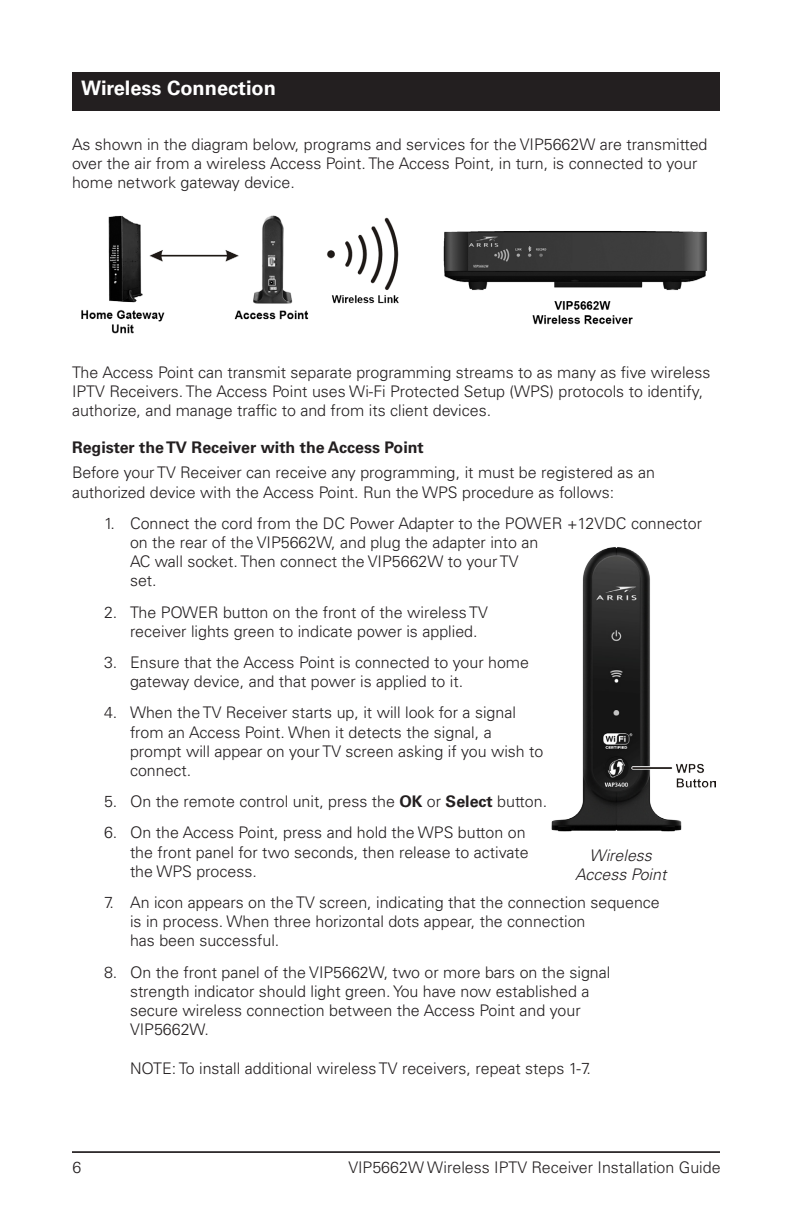
<style>
.page{position:relative;width:792px;height:1224px;background:#fff}
.page>*{position:absolute;margin:0;border:0;box-sizing:border-box;transform-origin:0 0}
.Section_Heading{font:700 20px "Univers LT Std";color:#fff}
.t1{font:300 16px/19.2px "Univers LT Std";color:#231f20}
.t2{font:700 16px "Univers LT Std";color:#231f20}
.t3{font:italic 300 16px "Univers LT Std";color:#231f20}
.s1{font-weight:700}
</style>
<div class="page">
<hr style="left:72px;top:1151px;width:648px;height:1px;background:#231f20">
<hr style="left:72px;top:1152px;width:648px;height:1px;background:#231f20">
<div style="left:72px;top:72px;width:648px;height:39px;background:#231f20"></div>
<img style="left:81px;top:215px;width:626px;height:119px">
<img style="left:552px;top:547px;width:164px;height:285px">
<p class="Section_Heading" style="left:81px;top:77px;width:196px">Wireless Connection</p>
<p class="t1" style="left:72px;top:134px;width:637px">As shown in the diagram below, programs and services for the VIP5662W are transmitted over the air from a wireless Access Point. The Access Point, in turn, is connected to your home network gateway device.</p>
<p class="t1" style="left:72px;top:362px;width:640px">The Access Point can transmit separate programming streams to as many as five wireless<br>IPTV Receivers. The Access Point uses Wi-Fi Protected Setup (WPS) protocols to identify, authorize, and manage traffic to and from its client devices.</p>
<p class="t2" style="left:72px;top:438px;width:353px">Register the TV Receiver with the Access Point</p>
<p class="t1" style="left:72px;top:463px;width:585px">Before your TV Receiver can receive any programming, it must be registered as an authorized device with the Access Point. Run the WPS procedure as follows:</p>
<p class="t1" style="left:130px;top:514px;width:574px;text-indent:-26px">1. Connect the cord from the DC Power Adapter to the POWER +12VDC connector on the rear of the VIP5662W, and plug the adapter into an<br>AC wall socket. Then connect the VIP5662W to your TV<br>set.</p>
<p class="t1" style="left:130px;top:602px;width:359px;text-indent:-26px">2. The POWER button on the front of the wireless TV receiver lights green to indicate power is applied.</p>
<p class="t1" style="left:130px;top:653px;width:401px;text-indent:-26px">3. Ensure that the Access Point is connected to your home gateway device, and that power is applied to it.</p>
<p class="t1" style="left:130px;top:703px;width:415px;text-indent:-26px">4. When the TV Receiver starts up, it will look for a signal from an Access Point. When it detects the signal, a prompt will appear on your TV screen asking if you wish to connect.</p>
<p class="t1" style="left:104px;top:792px;width:445px">5. On the remote control unit, press the <span class="s1">OK</span> or <span class="s1">Select</span> button.</p>
<p class="t1" style="left:130px;top:823px;width:400px;text-indent:-26px">6. On the Access Point, press and hold the WPS button on the front panel for two seconds, then release to activate the WPS process.</p>
<p class="t1" style="left:130px;top:893px;width:531px;text-indent:-26px">7. An icon appears on the TV screen, indicating that the connection sequence is in process. When three horizontal dots appear, the connection<br>has been successful.</p>
<p class="t1" style="left:130px;top:962px;width:482px;text-indent:-26px">8. On the front panel of the VIP5662W, two or more bars on the signal strength indicator should light green. You have now established a secure wireless connection between the Access Point and your VIP5662W.</p>
<p class="t1" style="left:130px;top:1058px;width:462px">NOTE: To install additional wireless TV receivers, repeat steps 1-7.</p>
<p class="t3" style="left:589px;top:845px;width:64px">Wireless</p>
<p class="t3" style="left:575px;top:864px;width:93px">Access Point</p>
<p class="t1" style="left:73px;top:1158px;width:10px">6</p>
<p class="t1" style="left:348px;top:1158px;width:374px">VIP5662W Wireless IPTV Receiver Installation Guide</p>
</div>
